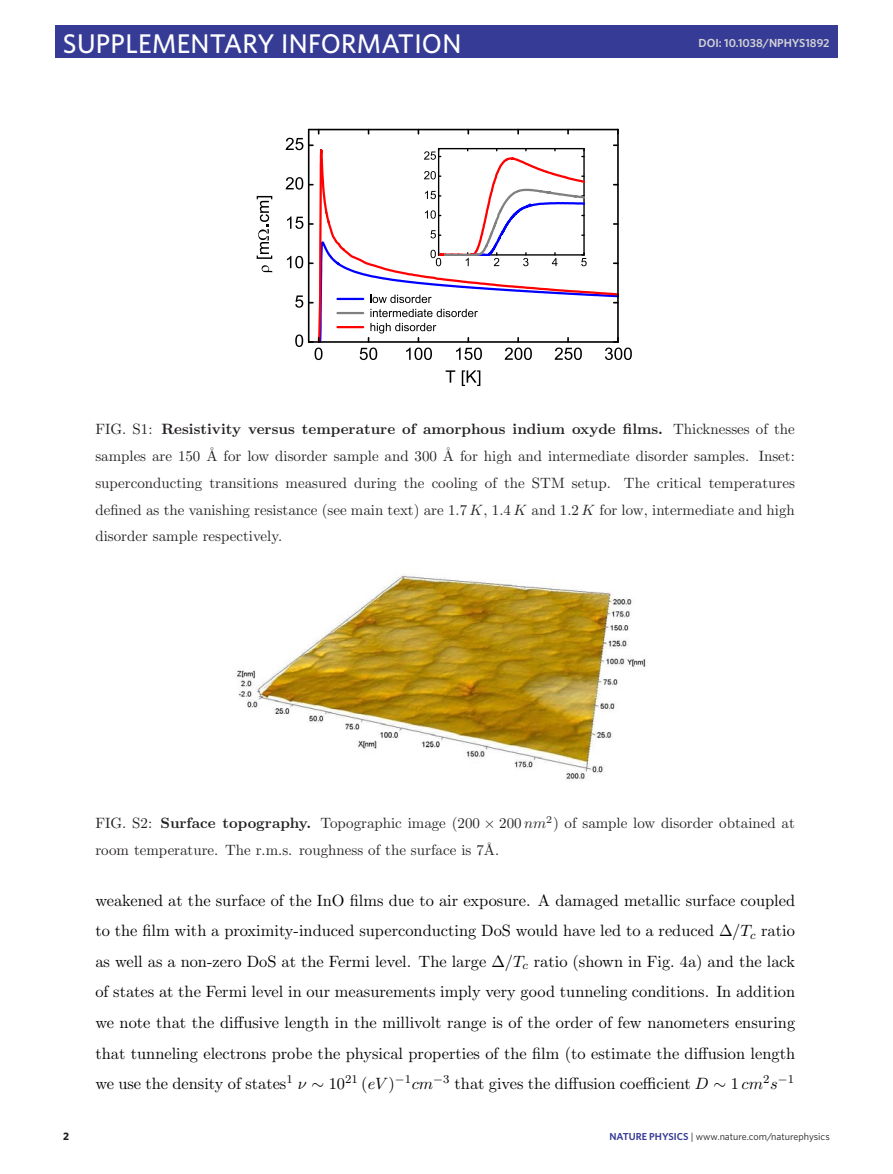
<style>
.page{position:relative;width:893px;height:1174px;background:#fff}
.page>*{position:absolute;margin:0;border:0;box-sizing:border-box;transform-origin:0 0}
.t1{font:500 27px "Whitney";color:#fff}
.t2{font:16.35px/30.5px "CMR10";color:#000;text-align:justify}
.t3{font:15px/26.8px "CMR10";color:#231f20;text-align:justify}
.t4{font:600 11.7px "Whitney";color:#d1d2d4}
.t5{font:700 10.8px "Whitney";color:#231f20}
.t6{font:10.2px "Whitney";color:#231f20}
.t7{font:600 10.2px "Whitney";color:#363b95}
.s1{font-family:"CMBX10"}
.s2{font-family:"CMMI10"}
.s3{font-family:"CMSY10"}
.s4{font-weight:600;color:#363b95}
</style>
<div class="page">
<div style="left:55px;top:26px;width:783px;height:32px;background:#363b95"></div>
<svg style="left:295px;top:334px;width:8px;height:13px"></svg>
<svg style="left:295px;top:295px;width:8px;height:13px"></svg>
<svg style="left:287px;top:256px;width:16px;height:12px"></svg>
<svg style="left:287px;top:216px;width:16px;height:13px"></svg>
<svg style="left:286px;top:177px;width:17px;height:13px"></svg>
<svg style="left:286px;top:138px;width:17px;height:12px"></svg>
<hr style="left:308px;top:130px;width:1px;height:212px;background:#000">
<hr style="left:309px;top:129px;width:309px;height:1px;background:#000">
<hr style="left:617px;top:130px;width:2px;height:212px;background:#000">
<svg style="left:262px;top:265px;width:10px;height:7px"></svg>
<svg style="left:257px;top:196px;width:15px;height:63px"></svg>
<svg style="left:446px;top:370px;width:9px;height:12px"></svg>
<svg style="left:462px;top:370px;width:18px;height:16px"></svg>
<svg style="left:309px;top:144px;width:323px;height:216px"></svg>
<img style="left:236px;top:574px;width:410px;height:206px">
<p class="t1" style="left:63px;top:25px;width:18px">SUPPLEMENTARY</p>
<p class="t1" style="left:281px;top:25px;width:17px">INFORMATION</p>
<p class="t4" style="left:698px;top:35px;width:87px">DOI: 10.1038/NPHYS</p>
<p class="t4" style="left:805px;top:35px;width:26px">1892</p>
<p class="t3" style="left:95px;top:415px;width:701px">FIG. S1: <span class="s1">Resistivity versus temperature of amorphous indium oxyde films.</span> Thicknesses of the samples are 150 ˚A for low disorder sample and 300 ˚A for high and intermediate disorder samples. Inset: superconducting transitions measured during the cooling of the STM setup. The critical temperatures defined as the vanishing resistance (see main text) are 1<span class="s2">.</span>7 <span class="s2">K</span>, 1<span class="s2">.</span>4 <span class="s2">K</span> and 1<span class="s2">.</span>2 <span class="s2">K</span> for low, intermediate and high disorder sample respectively.</p>
<p class="t3" style="left:95px;top:809px;width:701px">FIG. S2: <span class="s1">Surface topography.</span> Topographic image (200 <span class="s3">×</span> 200 <span class="s2">nm</span><sup>2</sup>) of sample low disorder obtained at room temperature. The r.m.s. roughness of the surface is 7˚A.</p>
<p class="t2" style="left:95px;top:885px;width:701px">weakened at the surface of the InO films due to air exposure. A damaged metallic surface coupled to the film with a proximity-induced superconducting DoS would have led to a reduced ∆<span class="s2">/T</span><sub>c</sub> ratio as well as a non-zero DoS at the Fermi level. The large ∆<span class="s2">/T</span><sub>c</sub> ratio (shown in Fig. 4a) and the lack of states at the Fermi level in our measurements imply very good tunneling conditions. In addition we note that the diffusive length in the millivolt range is of the order of few nanometers ensuring that tunneling electrons probe the physical properties of the film (to estimate the diffusion length we use the density of states<sup>1</sup> <span class="s2">ν</span> <span class="s3">∼</span> 10<sup>21</sup> (<span class="s2">eV</span> )<sup>−</sup><sup>1</sup><span class="s2">cm</span><sup>−</sup><sup>3</sup> that gives the diffusion coefficient <span class="s2">D</span> <span class="s3">∼</span> 1 <span class="s2">cm</span><sup>2</sup><span class="s2">s</span><sup>−</sup><sup>1</sup></p>
<p class="t5" style="left:63px;top:1128px;width:8px">2</p>
<p class="t7" style="left:609px;top:1129px;width:47px">NATURE PHYS</p>
<p class="t6" style="left:674px;top:1129px;width:158px"><span class="s4">ICS</span> | www.nature.com/naturephysics</p>
</div>
